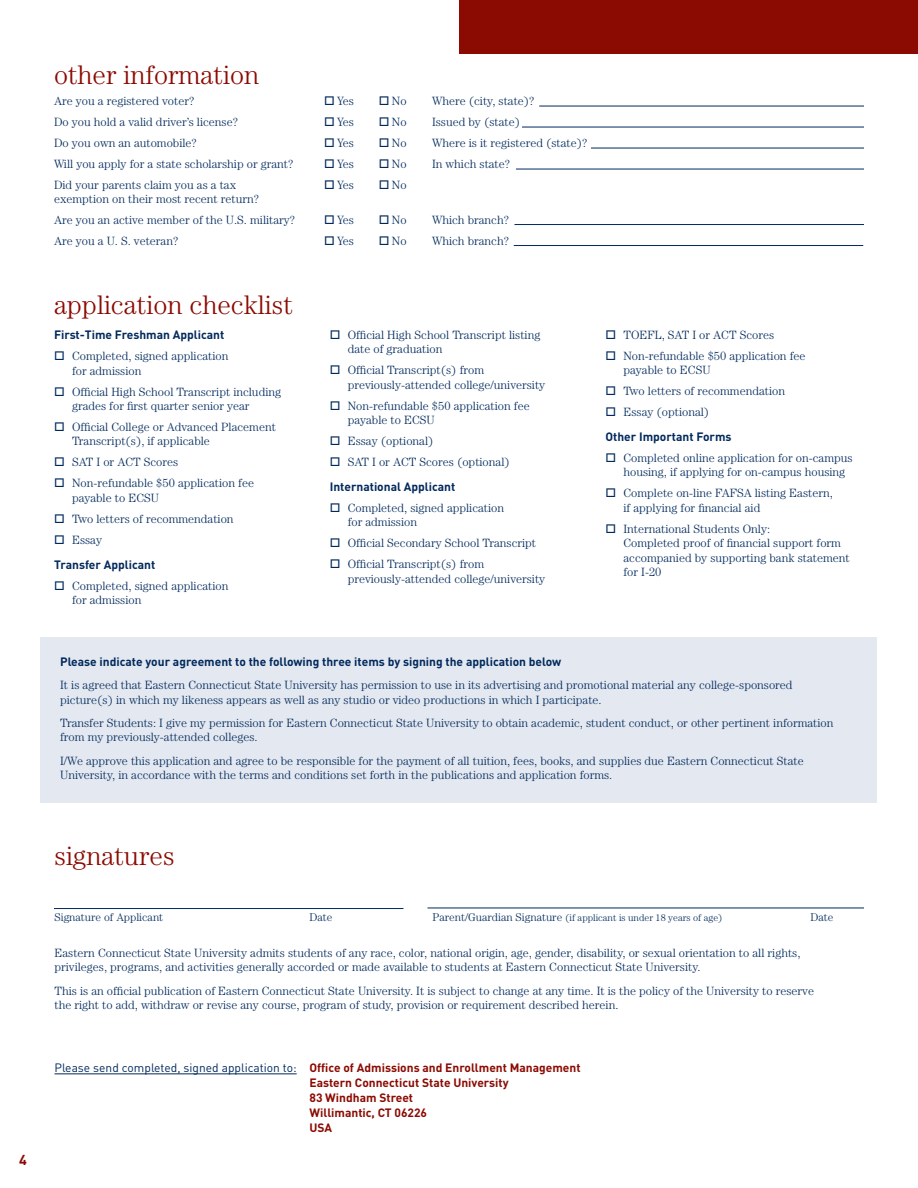
<style>
.page{position:relative;width:918px;height:1188px;background:#fff}
.page>*{position:absolute;margin:0;border:0;box-sizing:border-box;transform-origin:0 0}
.t1{font:300 27px "Century";color:#8b0a02}
.t2{font:700 14.25px "DIN";color:#8b0a02}
.t3{font:300 12px/14.4px "Century";color:#00295c}
.t4{font:700 12px "DIN";color:#00295c}
.t5{font:700 12px "DIN";color:#8b0a02}
.t6{font:300 11.25px "Century";color:#00295c}
.t7{font:300 9.75px "Century";color:#00295c}
.s1{font-size:11.25px}
.s2{font-weight:400;color:#00295c}
</style>
<div class="page">
<div style="left:459px;top:0;width:459px;height:54px;background:#8b0a02"></div>
<hr style="left:539px;top:106px;width:325px;height:1px;background:#00295c">
<hr style="left:522px;top:127px;width:342px;height:1px;background:#00295c">
<hr style="left:591px;top:148px;width:273px;height:1px;background:#00295c">
<hr style="left:516px;top:169px;width:348px;height:1px;background:#00295c">
<hr style="left:514px;top:224px;width:350px;height:1px;background:#00295c">
<hr style="left:514px;top:245px;width:349px;height:1px;background:#00295c">
<div style="left:40px;top:637px;width:838px;height:165px;background:#e4e8f0"></div>
<hr style="left:54px;top:1074px;width:243px;height:1px;background:#00295c">
<hr style="left:54px;top:908px;width:350px;height:1px;background:#00295c">
<hr style="left:428px;top:908px;width:436px;height:1px;background:#00295c">
<p class="t2" style="left:19px;top:1150px;width:9px">4</p>
<p class="t1" style="left:54px;top:60px;width:207px">other information</p>
<p class="t3" style="left:54px;top:94px;width:142px">Are you a registered voter?</p>
<p class="t3" style="left:324px;top:94px;width:31px">□ Yes</p>
<p class="t3" style="left:379px;top:94px;width:29px">□No</p>
<p class="t3" style="left:432px;top:94px;width:104px">Where (city, state)?</p>
<p class="t3" style="left:54px;top:115px;width:185px">Do you hold a valid driver’s license?</p>
<p class="t3" style="left:324px;top:115px;width:31px">□ Yes</p>
<p class="t3" style="left:379px;top:115px;width:29px">□No</p>
<p class="t3" style="left:432px;top:115px;width:89px">Issued by (state)</p>
<p class="t3" style="left:54px;top:136px;width:144px">Do you own an automobile?</p>
<p class="t3" style="left:324px;top:136px;width:31px">□ Yes</p>
<p class="t3" style="left:379px;top:136px;width:29px">□No</p>
<p class="t3" style="left:432px;top:136px;width:157px">Where is it registered (state)?</p>
<p class="t3" style="left:54px;top:157px;width:241px">Will you apply for a state scholarship or grant?</p>
<p class="t3" style="left:324px;top:157px;width:31px">□ Yes</p>
<p class="t3" style="left:379px;top:157px;width:29px">□No</p>
<p class="t3" style="left:432px;top:157px;width:80px">In which state?</p>
<p class="t3" style="left:54px;top:178px;width:184px">Did your parents claim you as a tax</p>
<p class="t3" style="left:324px;top:178px;width:31px">□ Yes</p>
<p class="t3" style="left:379px;top:178px;width:29px">□No</p>
<p class="t3" style="left:54px;top:191px;width:207px">exemption on their most recent return?</p>
<p class="t3" style="left:54px;top:212px;width:243px">Are you an active member of the U.S. military?</p>
<p class="t3" style="left:324px;top:212px;width:31px">□ Yes</p>
<p class="t3" style="left:379px;top:212px;width:29px">□No</p>
<p class="t3" style="left:432px;top:212px;width:79px">Which branch?</p>
<p class="t3" style="left:54px;top:233px;width:126px">Are you a U. S. veteran?</p>
<p class="t3" style="left:324px;top:233px;width:31px">□ Yes</p>
<p class="t3" style="left:379px;top:233px;width:29px">□No</p>
<p class="t3" style="left:432px;top:233px;width:79px">Which branch?</p>
<p class="t1" style="left:54px;top:289px;width:240px">application checklist</p>
<p class="t4" style="left:54px;top:327px;width:172px">First-Time Freshman Applicant</p>
<p class="t3" style="left:54px;top:349px;width:176px">□ Completed, signed application</p>
<p class="t3" style="left:72px;top:363px;width:71px">for admission</p>
<p class="t3" style="left:72px;top:384px;width:211px;text-indent:-18px">□ Official High School Transcript including grades for first quarter senior year</p>
<p class="t3" style="left:72px;top:420px;width:205px;text-indent:-18px">□ Official College or Advanced Placement<br>Transcript(s), if applicable</p>
<p class="t3" style="left:54px;top:455px;width:126px">□ SAT I or ACT Scores</p>
<p class="t3" style="left:54px;top:476px;width:202px">□ Non-refundable $50 application fee</p>
<p class="t3" style="left:72px;top:490px;width:89px">payable to ECSU</p>
<p class="t3" style="left:54px;top:511px;width:181px">□ Two letters of recommendation</p>
<p class="t3" style="left:54px;top:532px;width:49px">□ Essay</p>
<p class="t4" style="left:54px;top:557px;width:103px">Transfer Applicant</p>
<p class="t3" style="left:54px;top:578px;width:176px">□ Completed, signed application</p>
<p class="t3" style="left:72px;top:593px;width:71px">for admission</p>
<p class="t3" style="left:330px;top:327px;width:212px">□ Official High School Transcript listing</p>
<p class="t3" style="left:348px;top:342px;width:96px">date of graduation</p>
<p class="t3" style="left:330px;top:363px;width:156px">□ Official Transcript(s) from</p>
<p class="t3" style="left:348px;top:377px;width:199px">previously-attended college/university</p>
<p class="t3" style="left:330px;top:398px;width:202px">□ Non-refundable $50 application fee</p>
<p class="t3" style="left:348px;top:413px;width:89px">payable to ECSU</p>
<p class="t3" style="left:330px;top:434px;width:105px">□ Essay (optional)</p>
<p class="t3" style="left:330px;top:455px;width:182px">□ SAT I or ACT Scores (optional)</p>
<p class="t4" style="left:330px;top:479px;width:127px">International Applicant</p>
<p class="t3" style="left:330px;top:500px;width:176px">□ Completed, signed application</p>
<p class="t3" style="left:348px;top:515px;width:71px">for admission</p>
<p class="t3" style="left:330px;top:536px;width:208px">□ Official Secondary School Transcript</p>
<p class="t3" style="left:330px;top:557px;width:156px">□ Official Transcript(s) from</p>
<p class="t3" style="left:348px;top:571px;width:199px">previously-attended college/university</p>
<p class="t3" style="left:606px;top:327px;width:170px">□ TOEFL, SAT I or ACT Scores</p>
<p class="t3" style="left:606px;top:348px;width:202px">□ Non-refundable $50 application fee</p>
<p class="t3" style="left:624px;top:363px;width:89px">payable to ECSU</p>
<p class="t3" style="left:606px;top:384px;width:181px">□ Two letters of recommendation</p>
<p class="t3" style="left:606px;top:405px;width:105px">□ Essay (optional)</p>
<p class="t4" style="left:606px;top:429px;width:128px">Other Important Forms</p>
<p class="t3" style="left:606px;top:451px;width:249px">□ Completed online application for on-campus</p>
<p class="t3" style="left:624px;top:465px;width:223px">housing, if applying for on-campus housing</p>
<p class="t3" style="left:606px;top:486px;width:229px">□ Complete on-line FAFSA listing Eastern,</p>
<p class="t3" style="left:624px;top:500px;width:138px">if applying for financial aid</p>
<p class="t3" style="left:606px;top:521px;width:166px">□ International Students Only:</p>
<p class="t3" style="left:624px;top:536px;width:219px">Completed proof of financial support form</p>
<p class="t3" style="left:624px;top:550px;width:228px">accompanied by supporting bank statement for I-20</p>
<p class="t4" style="left:60px;top:654px;width:503px">Please indicate your agreement to the following three items by signing the application below</p>
<p class="t3" style="left:60px;top:678px;width:734px">It is agreed that Eastern Connecticut State University has permission to use in its advertising and promotional material any college-sponsored</p>
<p class="t3" style="left:60px;top:692px;width:543px">picture(s) in which my likeness appears as well as any studio or video productions in which I participate.</p>
<p class="t3" style="left:60px;top:716px;width:775px">Transfer Students: I give my permission for Eastern Connecticut State University to obtain academic, student conduct, or other pertinent information from my previously-attended colleges.</p>
<p class="t3" style="left:60px;top:753px;width:745px">I/We approve this application and agree to be responsible for the payment of all tuition, fees, books, and supplies due Eastern Connecticut State</p>
<p class="t3" style="left:60px;top:768px;width:554px">University, in accordance with the terms and conditions set forth in the publications and application forms.</p>
<p class="t1" style="left:54px;top:840px;width:122px">signatures</p>
<p class="t6" style="left:54px;top:910px;width:110px">Signature of Applicant</p>
<p class="t6" style="left:310px;top:910px;width:24px">Date</p>
<p class="t7" style="left:432px;top:912px;width:292px"><span class="s1">Parent/Guardian Signature</span> (if applicant is under 18 years of age)</p>
<p class="t6" style="left:810px;top:910px;width:24px">Date</p>
<p class="t3" style="left:54px;top:946px;width:747px">Eastern Connecticut State University admits students of any race, color, national origin, age, gender, disability, or sexual orientation to all rights,</p>
<p class="t3" style="left:54px;top:960px;width:648px">privileges, programs, and activities generally accorded or made available to students at Eastern Connecticut State University.</p>
<p class="t3" style="left:54px;top:983px;width:761px">This is an official publication of Eastern Connecticut State University. It is subject to change at any time. It is the policy of the University to reserve the right to add, withdraw or revise any course, program of study, provision or requirement described herein.</p>
<p class="t5" style="left:54px;top:1060px;width:528px"><span class="s2">Please send completed, signed application to:</span> Office of Admissions and Enrollment Management</p>
<p class="t5" style="left:309px;top:1075px;width:201px">Eastern Connecticut State University</p>
<p class="t5" style="left:309px;top:1090px;width:105px">83 Windham Street</p>
<p class="t5" style="left:309px;top:1105px;width:119px">Willimantic, CT 06226</p>
<p class="t5" style="left:309px;top:1120px;width:24px">USA</p>
</div>
